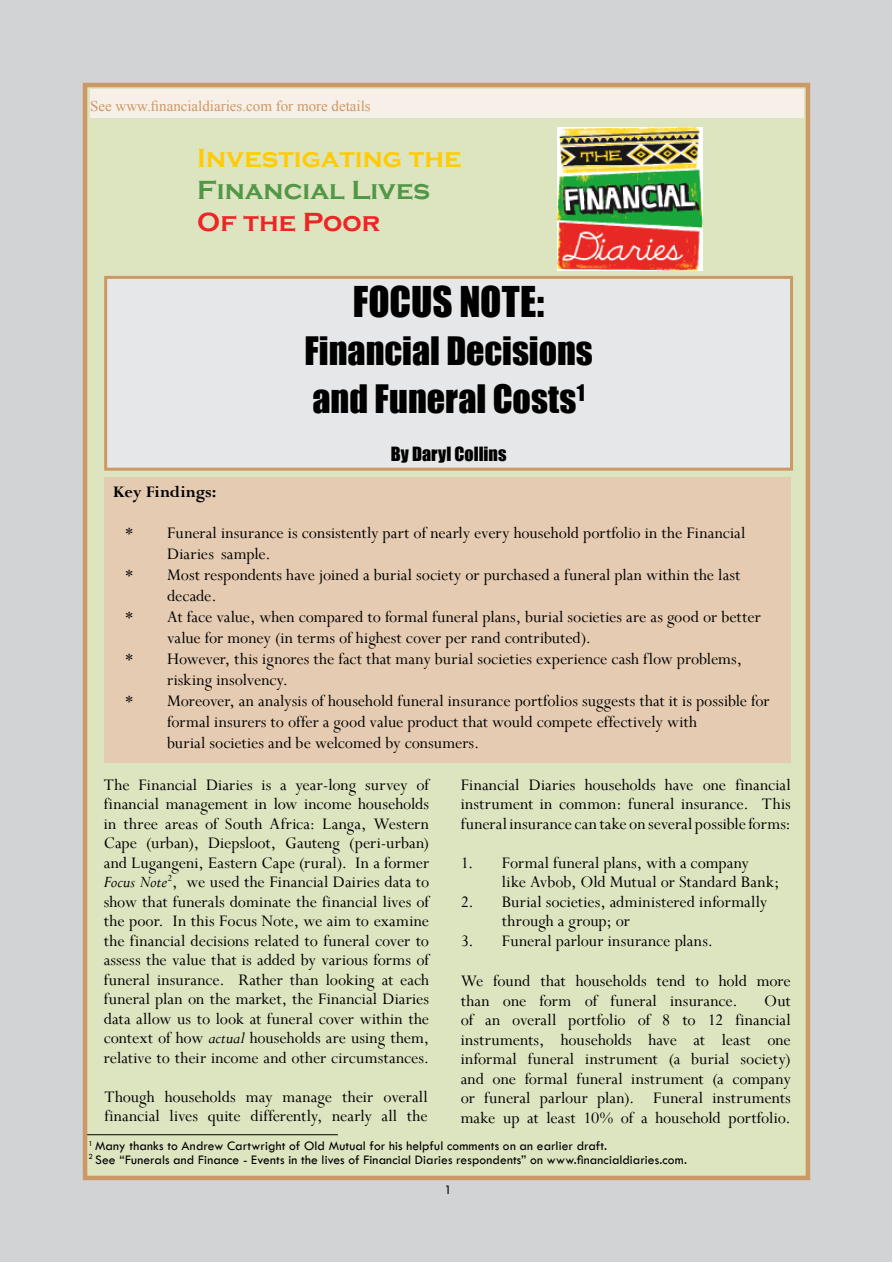
<style>
.page{position:relative;width:893px;height:1263px;background:#fff}
.page>*{position:absolute;margin:0;border:0;box-sizing:border-box;transform-origin:0 0}
.t1{font:39px "Impact";color:#000}
.t2{font:36px/48px "Impact";color:#000}
.t3{font:700 27px "Copperplate Gothic";color:#ffcb05}
.t4{font:700 27px "Copperplate Gothic";color:#509746}
.t5{font:700 27px "Copperplate Gothic";color:#ee2524}
.t6{font:18px/19.5px "Perpetua";color:#000}
.t7{font:18px "Impact";letter-spacing:.005em;color:#000}
.t8{font:700 18px "Perpetua";letter-spacing:.005em;color:#000}
.t9{font:15px "Times New Roman";color:#c96}
.t10{font:13.5px/13.5px "Tw Cen";letter-spacing:.01em;color:#000}
.s1{font-style:italic}
</style>
<div class="page">
<div style="left:0;top:1px;width:892px;height:1261px;background:#d1d3d4"></div>
<div style="left:85px;top:85px;width:723px;height:1093px;background:#dde4c0"></div>
<div style="left:83px;top:83px;width:727px;height:1097px;border:4px solid #c96"></div>
<div style="left:90px;top:89px;width:714px;height:29px;background:#f7f0e8"></div>
<div style="left:105px;top:477px;width:686px;height:286px;background:#e5cbb1"></div>
<div style="left:106px;top:277px;width:685px;height:192px;background:#e6e7e8"></div>
<div style="left:104px;top:276px;width:689px;height:195px;border:3px solid #c96"></div>
<img style="left:557px;top:128px;width:145px;height:143px">
<hr style="left:87px;top:1134px;width:251px;height:1px;background:#000">
<p class="t9" style="left:90px;top:95px;width:282px">See www.financialdiaries.com for more details</p>
<h3 class="t3" style="left:197px;top:143px;width:266px">Investigating the</h3>
<h3 class="t4" style="left:197px;top:175px;width:234px">Financial Lives</h3>
<h3 class="t5" style="left:197px;top:207px;width:185px">Of the Poor</h3>
<h1 class="t1" style="left:353px;top:271px;width:193px">FOCUS NOTE:</h1>
<h2 class="t2" style="left:304px;top:326px;width:290px">Financial Decisions and Funeral Costs<sup>1</sup></h2>
<p class="t7" style="left:391px;top:440px;width:117px">By Daryl Collins</p>
<p class="t8" style="left:113px;top:481px;width:105px">Key Findings:</p>
<p class="t6" style="left:125px;top:522px;width:622px">* Funeral insurance is consistently part of nearly every household portfolio in the Financial</p>
<p class="t6" style="left:167px;top:543px;width:105px">Diaries sample.</p>
<p class="t6" style="left:125px;top:564px;width:617px">* Most respondents have joined a burial society or purchased a funeral plan within the last</p>
<p class="t6" style="left:167px;top:585px;width:51px">decade.</p>
<p class="t6" style="left:125px;top:606px;width:637px">* At face value, when compared to formal funeral plans, burial societies are as good or better</p>
<p class="t6" style="left:167px;top:627px;width:426px">value for money (in terms of highest cover per rand contributed).</p>
<p class="t6" style="left:125px;top:648px;width:618px">* However, this ignores the fact that many burial societies experience cash flow problems,</p>
<p class="t6" style="left:167px;top:669px;width:123px">risking insolvency.</p>
<p class="t6" style="left:125px;top:690px;width:646px">* Moreover, an analysis of household funeral insurance portfolios suggests that it is possible for</p>
<p class="t6" style="left:167px;top:711px;width:531px">formal insurers to offer a good value product that would compete effectively with</p>
<p class="t6" style="left:167px;top:732px;width:314px">burial societies and be welcomed by consumers.</p>
<p class="t6" style="left:104px;top:774px;width:327px;text-align:justify">The Financial Diaries is a year-long survey of financial management in low income households in three areas of South Africa: Langa, Western Cape (urban), Diepsloot, Gauteng (peri-urban) and Lugangeni, Eastern Cape (rural). In a former <span class="s1">Focus Note</span><sup>2</sup>, we used the Financial Dairies data to show that funerals dominate the financial lives of the poor. In this Focus Note, we aim to examine the financial decisions related to funeral cover to assess the value that is added by various forms of funeral insurance. Rather than looking at each funeral plan on the market, the Financial Diaries data allow us to look at funeral cover within the context of how <span class="s1">actual</span> households are using them, relative to their income and other circumstances.</p>
<p class="t6" style="left:104px;top:1086px;width:325px">Though households may manage their overall financial lives quite differently, nearly all the</p>
<p class="t6" style="left:461px;top:774px;width:332px;text-align:justify">Financial Diaries households have one financial instrument in common: funeral insurance. This funeral insurance can take on several possible forms:</p>
<p class="t6" style="left:502px;top:852px;width:279px;text-indent:-41px">1. Formal funeral plans, with a company<br>like Avbob, Old Mutual or Standard Bank;</p>
<p class="t6" style="left:502px;top:891px;width:267px;text-indent:-41px">2. Burial societies, administered informally through a group; or</p>
<p class="t6" style="left:461px;top:930px;width:254px">3. Funeral parlour insurance plans.</p>
<p class="t6" style="left:461px;top:971px;width:332px">We found that households tend to hold more than one form of funeral insurance.</p>
<p class="t6" style="left:461px;top:990px;width:332px;text-align:justify;text-indent:304px">Out of an overall portfolio of 8 to 12 financial instruments, households have at least one informal funeral instrument (a burial society) and one formal funeral instrument (a company or funeral parlour plan). Funeral instruments make up at least 10% of a household portfolio.</p>
<p class="t10" style="left:89px;top:1139px;width:600px"><sup>1</sup> Many thanks to Andrew Cartwright of Old Mutual for his helpful comments on an earlier draft.<br><sup>2</sup> See “Funerals and Finance - Events in the lives of Financial Diaries respondents” on www.financialdiaries.com.</p>
</div>
